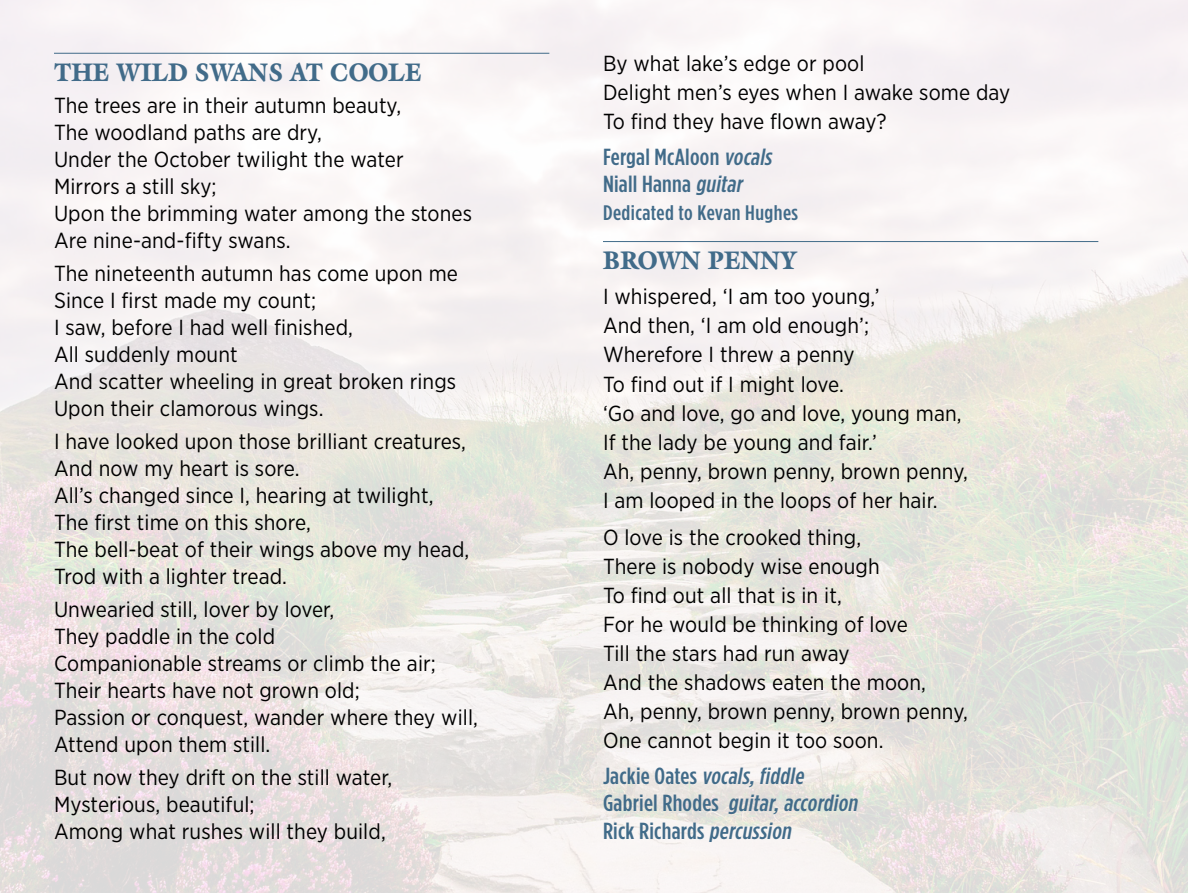
<style>
.page{position:relative;width:1188px;height:893px;background:#fff}
.page>*{position:absolute;margin:0;border:0;box-sizing:border-box;transform-origin:0 0}
.Song_title_w_rule__2{font:900 25.5px "Galliard";letter-spacing:.005em;color:#416b89;scale:.91 1}
.Artist_text{font:500 23.25px "Gotham Condensed";letter-spacing:.01em;color:#416b89;scale:1.1 1}
.Artist_text-2{font:italic 500 23.25px "Gotham Condensed";color:#416b89;scale:1.1 1}
.Artist_text__06_abov{font:italic 500 23.25px "Gotham Condensed";color:#416b89;scale:1.1 1}
.Artist_text__06_abov-2{font:500 23.25px "Gotham Condensed";letter-spacing:.01em;color:#416b89;scale:1.1 1}
.Song_text__08_above{font:21.75px/26.8px "Gotham Narrow";letter-spacing:.005em;color:#000}
.Song_text{font:21.75px/26.8px "Gotham Narrow";letter-spacing:.005em;color:#000}
.Artist_text-3{font:500 21px "Gotham Condensed";letter-spacing:.02em;color:#416b89;scale:1.1 1}
.s1{font-style:italic}
.s2{font-style:normal}
</style>
<div class="page">
<img style="left:0;top:0;width:1188px;height:892px">
<hr style="left:54px;top:53px;width:495px;height:1px;background:#416b89">
<hr style="left:603px;top:241px;width:495px;height:1px;background:#416b89">
<p class="Song_title_w_rule__2" style="left:54px;top:56px;width:405px">THE WILD SWANS AT COOLE</p>
<p class="Song_text" style="left:54px;top:91px;width:420px">The trees are in their autumn beauty,<br>The woodland paths are dry,<br>Under the October twilight the water<br>Mirrors a still sky;<br>Upon the brimming water among the stones<br>Are nine-and-fifty swans.</p>
<p class="Song_text__08_above" style="left:54px;top:259px;width:406px">The nineteenth autumn has come upon me<br>Since I first made my count;<br>I saw, before I had well finished,<br>All suddenly mount<br>And scatter wheeling in great broken rings<br>Upon their clamorous wings.</p>
<p class="Song_text__08_above" style="left:54px;top:427px;width:417px">I have looked upon those brilliant creatures, And now my heart is sore.<br>All’s changed since I, hearing at twilight, The first time on this shore,<br>The bell-beat of their wings above my head, Trod with a lighter tread.</p>
<p class="Song_text" style="left:54px;top:595px;width:426px">Unwearied still, lover by lover,<br>They paddle in the cold<br>Companionable streams or climb the air;<br>Their hearts have not grown old;<br>Passion or conquest, wander where they will,<br>Attend upon them still.</p>
<p class="Song_text__08_above" style="left:54px;top:763px;width:340px">But now they drift on the still water,<br>Mysterious, beautiful;<br>Among what rushes will they build,</p>
<p class="Song_text__08_above" style="left:603px;top:49px;width:409px;line-height:28.8px">By what lake’s edge or pool<br>Delight men’s eyes when I awake some day<br>To find they have flown away?</p>
<p class="Artist_text__06_abov-2" style="left:603px;top:144px;width:159px">Fergal McAloon <span class="s1">vocals</span></p>
<p class="Artist_text" style="left:603px;top:171px;width:132px">Niall Hanna <span class="s1">guitar</span></p>
<p class="Artist_text-3" style="left:603px;top:201px;width:179px">Dedicated to Kevan Hughes</p>
<p class="Song_title_w_rule__2" style="left:603px;top:244px;width:215px">BROWN PENNY</p>
<p class="Song_text" style="left:603px;top:282px;width:366px;line-height:29px">I whispered, ‘I am too young,’<br>And then, ‘I am old enough’;<br>Wherefore I threw a penny<br>To find out if I might love.<br>‘Go and love, go and love, young man,<br>If the lady be young and fair.’<br>Ah, penny, brown penny, brown penny,<br>I am looped in the loops of her hair.</p>
<p class="Song_text__08_above" style="left:603px;top:523px;width:260px">O love is the crooked thing,</p>
<p class="Song_text__08_above" style="left:603px;top:552px;width:278px">There is nobody wise enough</p>
<p class="Song_text__08_above" style="left:603px;top:581px;width:240px">To find out all that is in it,</p>
<p class="Song_text__08_above" style="left:603px;top:610px;width:307px">For he would be thinking of love</p>
<p class="Song_text__08_above" style="left:603px;top:639px;width:248px">Till the stars had run away</p>
<p class="Song_text__08_above" style="left:603px;top:668px;width:325px">And the shadows eaten the moon,</p>
<p class="Song_text__08_above" style="left:603px;top:698px;width:366px">Ah, penny, brown penny, brown penny,</p>
<p class="Song_text__08_above" style="left:603px;top:727px;width:282px">One cannot begin it too soon.</p>
<p class="Artist_text__06_abov" style="left:603px;top:763px;width:188px"><span class="s2">J a c k i e O a t e s</span> vocals,fiddle</p>
<p class="Artist_text-2" style="left:603px;top:790px;width:236px"><span class="s2">G a b r i e l R h o d e s</span> guitar,accordion</p>
<p class="Artist_text" style="left:603px;top:818px;width:176px">Rick Richards <span class="s1">percussion</span></p>
</div>
